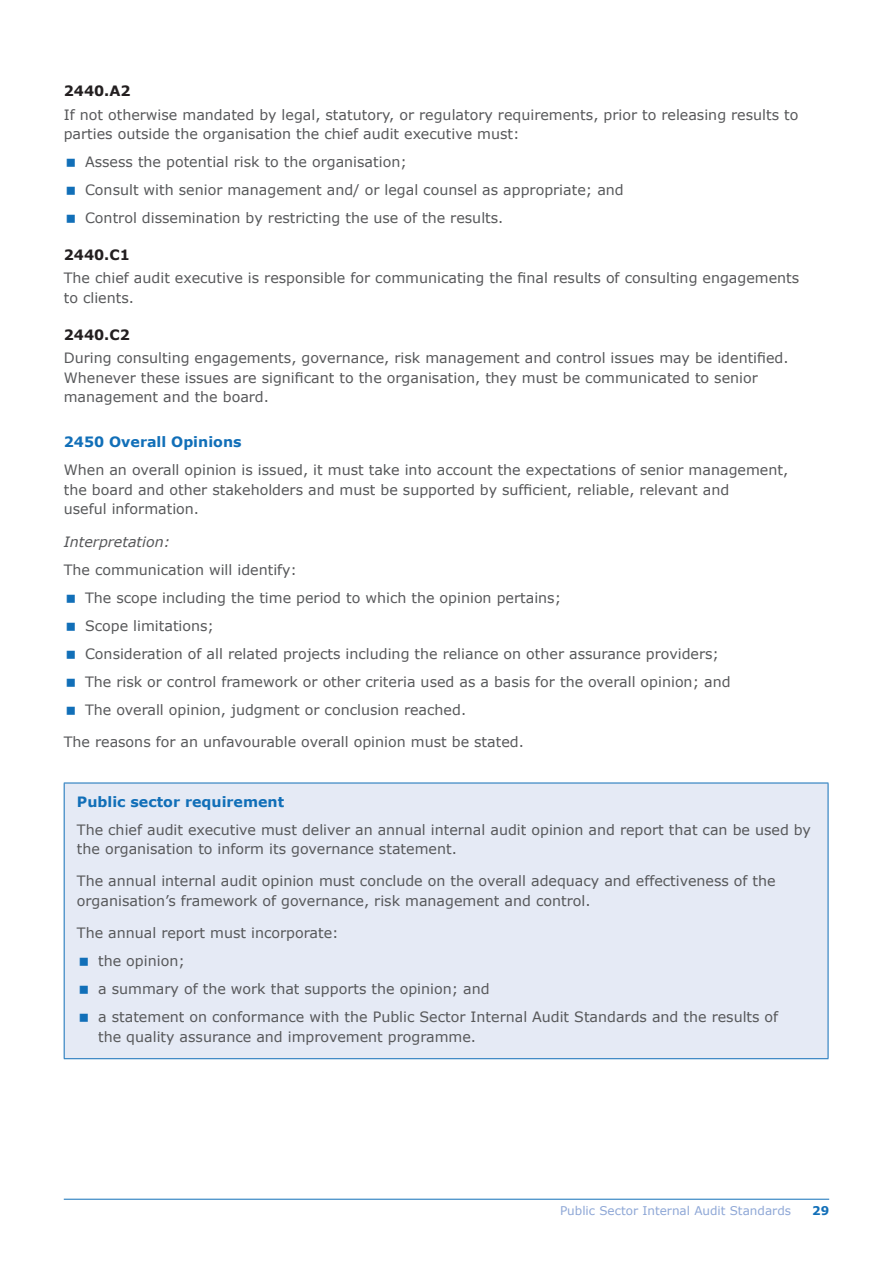
<style>
.page{position:relative;width:893px;height:1263px;background:#fff}
.page>*{position:absolute;margin:0;border:0;box-sizing:border-box;transform-origin:0 0}
.t1{font:14.25px/19.5px "Verdana";color:#57585a}
.sub_sub_head_3{font:700 14.25px "Verdana";color:#116fb8}
.sub_sub_head_4_black{font:700 14.25px "Verdana";color:#231f20}
.t2{font:italic 14.25px "Verdana";color:#57585a}
.sub_sub_head_Blue_10{font:12px "Verdana";color:#8ea7d6}
.sub_sub_head_Blue_10-2{font:700 12px "Verdana";color:#116fb8}
</style>
<div class="page">
<div style="left:64px;top:783px;width:764px;height:276px;background:#e5eaf5"></div>
<hr style="left:64px;top:783px;width:764px;height:1px;background:#116fb8">
<hr style="left:64px;top:783px;width:1px;height:275px;background:#116fb8">
<hr style="left:828px;top:783px;width:1px;height:275px;background:#116fb8">
<hr style="left:64px;top:1058px;width:764px;height:1px;background:#116fb8">
<hr style="left:64px;top:1199px;width:765px;height:1px;background:#116fb8">
<p class="sub_sub_head_4_black" style="left:64px;top:81px;width:68px">2440.A2</p>
<p class="t1" style="left:64px;top:105px;width:736px">If not otherwise mandated by legal, statutory, or regulatory requirements, prior to releasing results to parties outside the organisation the chief audit executive must:</p>
<p class="t1" style="left:85px;top:152px;width:323px">Assess the potential risk to the organisation;</p>
<p class="t1" style="left:85px;top:180px;width:540px">Consult with senior management and/ or legal counsel as appropriate; and</p>
<p class="t1" style="left:85px;top:208px;width:420px">Control dissemination by restricting the use of the results.</p>
<p class="sub_sub_head_4_black" style="left:64px;top:244px;width:68px">2440.C1</p>
<p class="t1" style="left:64px;top:268px;width:737px">The chief audit executive is responsible for communicating the final results of consulting engagements to clients.</p>
<p class="sub_sub_head_4_black" style="left:64px;top:324px;width:68px">2440.C2</p>
<p class="t1" style="left:64px;top:348px;width:726px">During consulting engagements, governance, risk management and control issues may be identified.<br>Whenever these issues are significant to the organisation, they must be communicated to senior management and the board.</p>
<p class="sub_sub_head_3" style="left:64px;top:432px;width:179px">2450 Overall Opinions</p>
<p class="t1" style="left:64px;top:460px;width:726px">When an overall opinion is issued, it must take into account the expectations of senior management, the board and other stakeholders and must be supported by sufficient, reliable, relevant and<br>useful information.</p>
<p class="t2" style="left:64px;top:532px;width:108px">Interpretation:</p>
<p class="t1" style="left:64px;top:559px;width:235px">The communication will identify:</p>
<p class="t1" style="left:85px;top:587px;width:478px">The scope including the time period to which the opinion pertains;</p>
<p class="t1" style="left:85px;top:615px;width:131px">Scope limitations;</p>
<p class="t1" style="left:85px;top:643px;width:635px">Consideration of all related projects including the reliance on other assurance providers;</p>
<p class="t1" style="left:85px;top:671px;width:647px">The risk or control framework or other criteria used as a basis for the overall opinion; and</p>
<p class="t1" style="left:85px;top:699px;width:383px">The overall opinion, judgment or conclusion reached.</p>
<p class="t1" style="left:64px;top:732px;width:462px">The reasons for an unfavourable overall opinion must be stated.</p>
<p class="sub_sub_head_3" style="left:77px;top:791px;width:209px">Public sector requirement</p>
<p class="t1" style="left:77px;top:819px;width:736px">The chief audit executive must deliver an annual internal audit opinion and report that can be used by the organisation to inform its governance statement.</p>
<p class="t1" style="left:77px;top:871px;width:700px">The annual internal audit opinion must conclude on the overall adequacy and effectiveness of the organisation’s framework of governance, risk management and control.</p>
<p class="t1" style="left:77px;top:923px;width:263px">The annual report must incorporate:</p>
<p class="t1" style="left:98px;top:951px;width:88px">the opinion;</p>
<p class="t1" style="left:98px;top:979px;width:393px">a summary of the work that supports the opinion; and</p>
<p class="t1" style="left:98px;top:1007px;width:682px">a statement on conformance with the Public Sector Internal Audit Standards and the results of the quality assurance and improvement programme.</p>
<p class="sub_sub_head_Blue_10" style="left:560px;top:1202px;width:233px">Public Sector Internal Audit Standards</p>
<p class="sub_sub_head_Blue_10-2" style="left:812px;top:1202px;width:19px">29</p>
</div>
